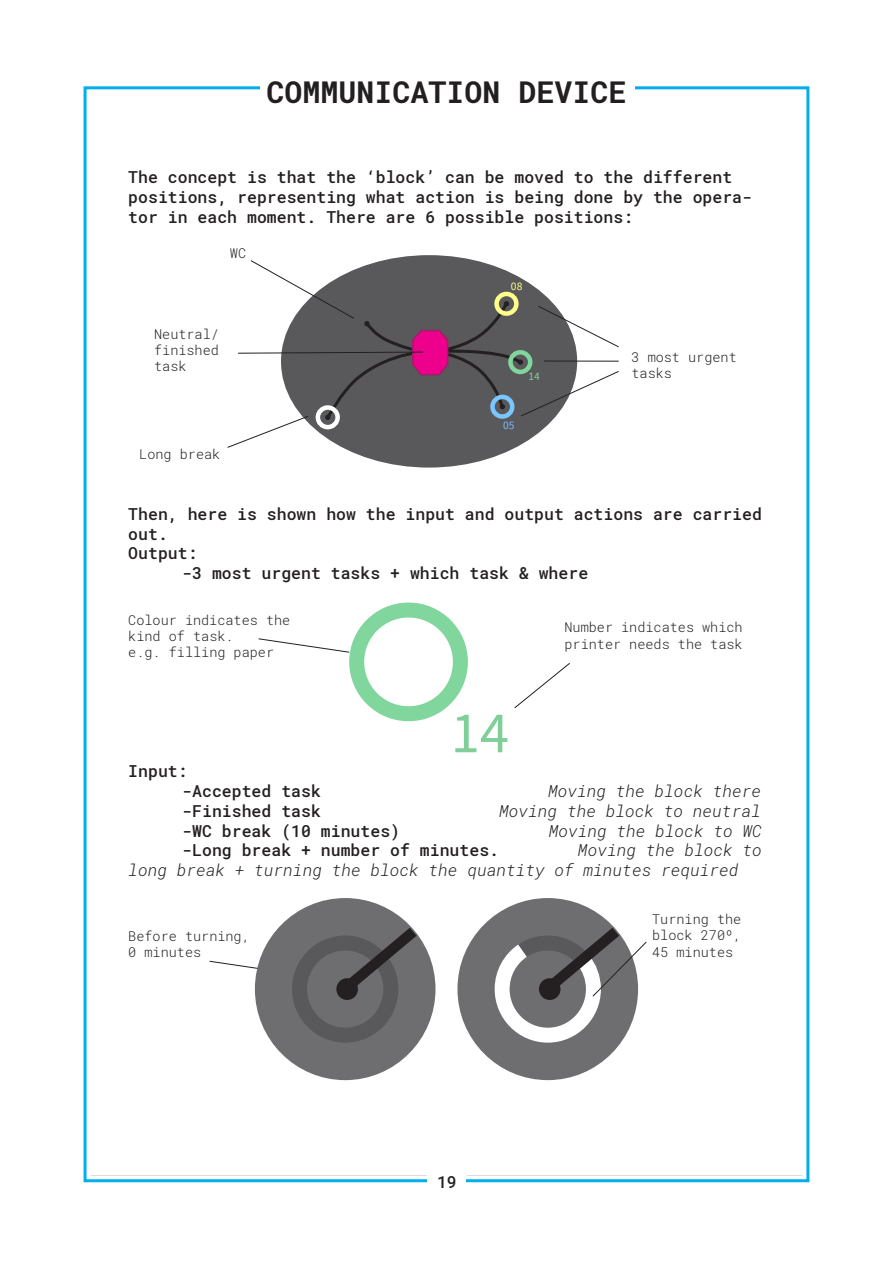
<style>
.page{position:relative;width:893px;height:1263px;background:#fff}
.page>*{position:absolute;margin:0;border:0;box-sizing:border-box;transform-origin:0 0}
.t1{font:58.8px "Source Sans Pro";color:#80cf99}
.t2{font:700 30px "Roboto Mono";color:#231f20}
.t3{font:500 16.5px/19.8px "Roboto Mono";color:#231f20}
.t4{font:italic 300 16.5px/19.8px "Roboto Mono";color:#231f20}
.t5{font:300 13.5px/16.2px "Roboto Mono";color:#231f20}
.t6{font:11.4px "Source Sans Pro";color:#ffff85}
.t7{font:11.4px "Source Sans Pro";color:#80cf99}
.t8{font:11.4px "Source Sans Pro";color:#78baff}
</style>
<div class="page">
<div style="left:80px;top:83px;width:733px;height:1103px;border:10px solid #fff"></div>
<div style="left:261px;top:59px;width:374px;height:58px;background:#fff"></div>
<div style="left:427px;top:1164px;width:39px;height:40px;background:#fff"></div>
<div style="left:281px;top:255px;width:296px;height:213px;background:#59595c;border-radius:50%"></div>
<svg style="left:514px;top:663px;width:56px;height:45px"></svg>
<svg style="left:258px;top:638px;width:92px;height:15px"></svg>
<svg style="left:209px;top:961px;width:50px;height:11px"></svg>
<svg style="left:227px;top:260px;width:392px;height:188px"></svg>
<hr style="left:544px;top:361px;width:75px;height:1px;background:#231f20">
<div style="left:349px;top:602px;width:119px;height:119px;border:15px solid #80d69c;border-radius:50%"></div>
<div style="left:255px;top:898px;width:180px;height:182px;background:#6e6e70;border-radius:50%"></div>
<div style="left:292px;top:935px;width:106px;height:108px;border:15px solid #59595c;border-radius:50%"></div>
<svg style="left:331px;top:917px;width:97px;height:86px"></svg>
<div style="left:336px;top:978px;width:22px;height:22px;background:#241f21;border-radius:50%"></div>
<div style="left:457px;top:898px;width:181px;height:182px;background:#6e6e70;border-radius:50%"></div>
<svg style="left:487px;top:917px;width:160px;height:133px"></svg>
<p class="t2" style="left:266px;top:71px;width:362px">COMMUNICATION DEVICE</p>
<p class="t3" style="left:128px;top:167px;width:625px">The concept is that the ‘block’ can be moved to the different positions, representing what action is being done by the opera&shy;tor in each moment. There are 6 possible positions:</p>
<p class="t5" style="left:230px;top:245px;width:18px">WC</p>
<p class="t5" style="left:154px;top:325px;width:66px;text-align:justify">Neutral/ finished task</p>
<p class="t5" style="left:139px;top:446px;width:82px">Long break</p>
<p class="t6" style="left:511px;top:279px;width:13px">08</p>
<p class="t7" style="left:529px;top:369px;width:13px">14</p>
<p class="t8" style="left:503px;top:418px;width:13px">05</p>
<p class="t5" style="left:631px;top:348px;width:107px">3 most urgent tasks</p>
<p class="t3" style="left:128px;top:503px;width:635px">Then, here is shown how the input and output actions are carried out.</p>
<p class="t3" style="left:128px;top:543px;width:71px">Output:</p>
<p class="t3" style="left:182px;top:563px;width:407px">-3 most urgent tasks + which task &amp; where</p>
<p class="t5" style="left:128px;top:612px;width:164px">Colour indicates the kind of task.</p>
<p class="t5" style="left:128px;top:644px;width:147px">e.g. filling paper</p>
<h1 class="t1" style="left:451px;top:695px;width:60px">14</h1>
<p class="t5" style="left:564px;top:619px;width:180px">Number indicates which printer needs the task</p>
<p class="t3" style="left:128px;top:761px;width:61px">Input:</p>
<p class="t3" style="left:182px;top:781px;width:140px">-Accepted task</p>
<p class="t4" style="left:548px;top:781px;width:215px">Moving the block there</p>
<p class="t3" style="left:182px;top:800px;width:140px">-Finished task</p>
<p class="t4" style="left:499px;top:800px;width:263px">Moving the block to neutral</p>
<p class="t3" style="left:182px;top:820px;width:219px">-WC break (10 minutes)</p>
<p class="t4" style="left:549px;top:820px;width:215px">Moving the block to WC</p>
<p class="t3" style="left:182px;top:840px;width:318px">-Long break + number of minutes.</p>
<p class="t4" style="left:128px;top:840px;width:635px;text-indent:450px">Moving the block to long break + turning the block the quantity of minutes required</p>
<p class="t5" style="left:128px;top:927px;width:123px">Before turning,</p>
<p class="t5" style="left:128px;top:943px;width:74px">0 minutes</p>
<p class="t3" style="left:437px;top:1171px;width:21px">19</p>
<p class="t5" style="left:652px;top:911px;width:91px">Turning the</p>
<p class="t5" style="left:652px;top:927px;width:91px">block 270º,</p>
<p class="t5" style="left:652px;top:943px;width:82px">45 minutes</p>
</div>
